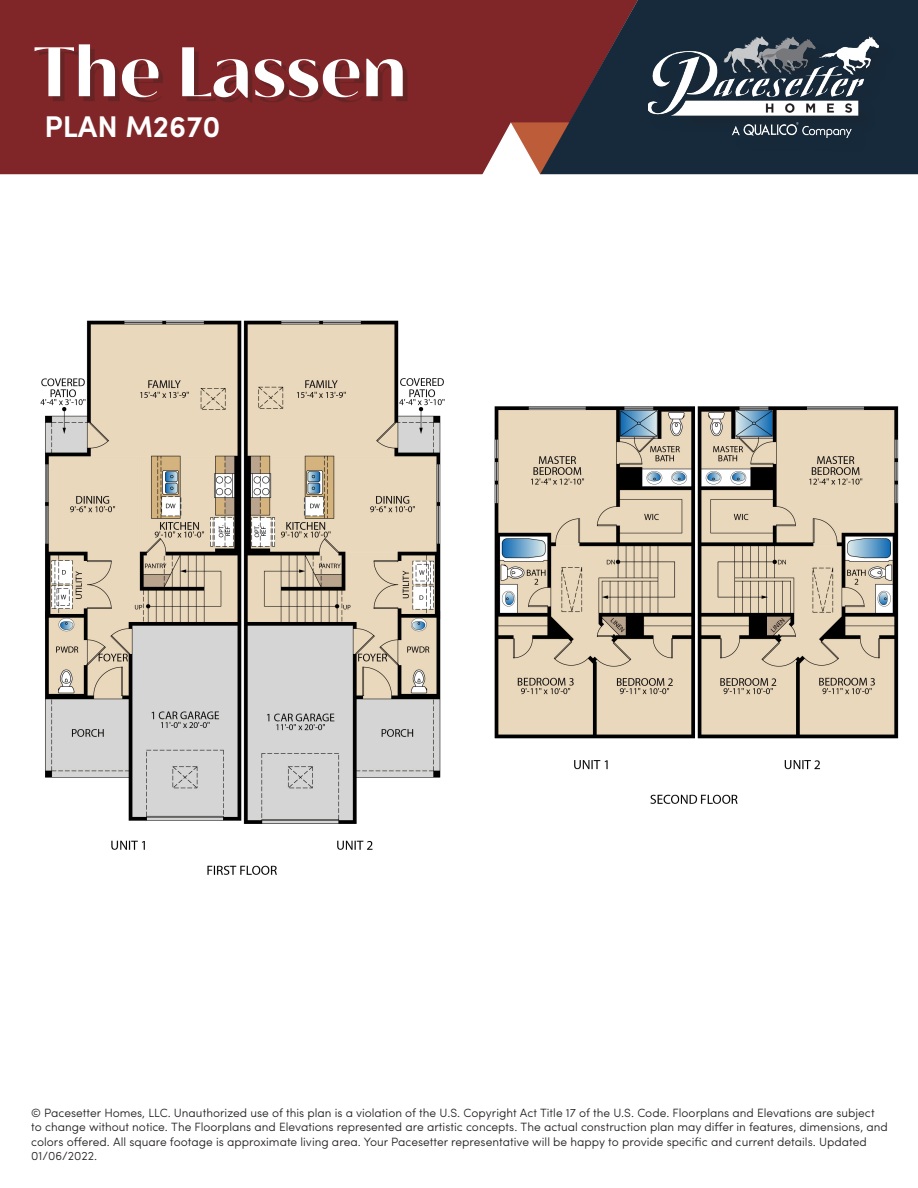
<style>
.page{position:relative;width:918px;height:1188px;background:#fff}
.page>*{position:absolute;margin:0;border:0;box-sizing:border-box;transform-origin:0 0}
.t1{font:700 72px "Aguila";color:#fff}
.t2{font:600 30px "Sofia Pro";color:#fff}
.t3{font:300 12px/14.4px "Sofia Pro";color:#231f20}
</style>
<div class="page">
<img style="left:494px;top:406px;width:405px;height:398px">
<img style="left:40px;top:320px;width:405px;height:555px">
<div style="left:0;top:0;width:540px;height:174px;background:#802628"></div>
<svg style="left:540px;top:0;width:378px;height:174px;background:#2d2937"></svg>
<div style="left:650px;top:39px;width:245px;height:116px;background:#162a3c"></div>
<img style="left:648px;top:37px;width:230px;height:101px">
<svg style="left:480px;top:122px;width:89px;height:53px"></svg>
<div style="left:39px;top:49px;width:369px;height:53px;background:#231f20;opacity:.28"></div>
<p class="t1" style="left:34px;top:27px;width:375px">The Lassen</p>
<p class="t2" style="left:44px;top:104px;width:178px">PLAN M2670</p>
<p class="t3" style="left:31px;top:1105px;width:858px">© Pacesetter Homes, LLC. Unauthorized use of this plan is a violation of the U.S. Copyright Act Title 17 of the U.S. Code. Floorplans and Elevations are subject to change without notice. The Floorplans and Elevations represented are artistic concepts. The actual construction plan may differ in features, dimensions, and colors offered. All square footage is approximate living area. Your Pacesetter representative will be happy to provide specific and current details. Updated 01/06/2022.</p>
</div>
